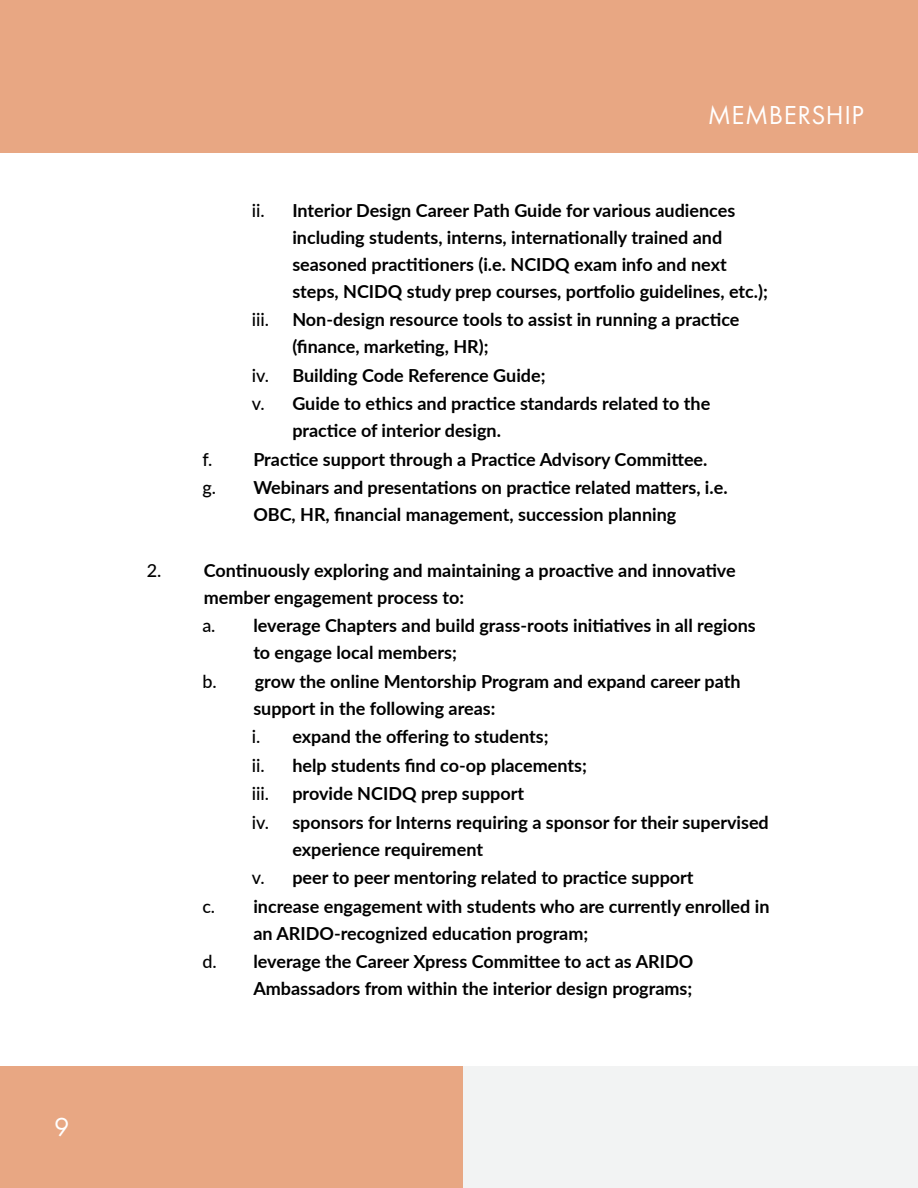
<style>
.page{position:relative;width:918px;height:1188px;background:#fff}
.page>*{position:absolute;margin:0;border:0;box-sizing:border-box;transform-origin:0 0}
.Section_Header_-_Ali{font:27px "Futura PT";letter-spacing:.02em;color:#fff}
.t1{font:700 18px/27px "Lato";color:#000}
.t2{font:500 18px "Lato";color:#000}
.s1{font-weight:500}
</style>
<div class="page">
<div style="left:463px;top:1066px;width:455px;height:122px;background:#f2f3f3"></div>
<div style="left:0;top:0;width:918px;height:153px;background:#e8a783"></div>
<div style="left:0;top:1066px;width:463px;height:122px;background:#e8a783"></div>
<h1 class="Section_Header_-_Ali" style="left:54px;top:1111px;width:17px">9</h1>
<p class="Section_Header_-_Ali" style="left:708px;top:99px;width:158px">MEMBERSHIP</p>
<p class="t1" style="left:292px;top:196px;width:477px;text-indent:-40px"><span class="s1">ii.</span> Interior Design Career Path Guide for various audiences including students, interns, internationally trained and seasoned practitioners (i.e. NCIDQ exam info and next steps, NCIDQ study prep courses, portfolio guidelines, etc.);</p>
<p class="t2" style="left:252px;top:307px;width:19px">iii.</p>
<p class="t1" style="left:292px;top:305px;width:449px">Non-design resource tools to assist in running a practice (finance, marketing, HR);</p>
<p class="t1" style="left:252px;top:361px;width:295px"><span class="s1">iv.</span> Building Code Reference Guide;</p>
<p class="t1" style="left:292px;top:389px;width:420px;text-indent:-40px"><span class="s1">v.</span> Guide to ethics and practice standards related to the practice of interior design.</p>
<p class="t1" style="left:202px;top:445px;width:507px"><span class="s1">f.</span> Practice support through a Practice Advisory Committee.</p>
<p class="t1" style="left:202px;top:473px;width:527px;text-align:center"><span class="s1">g.</span> Webinars and presentations on practice related matters, i.e.<br>OBC, HR, financial management, succession planning</p>
<p class="t1" style="left:204px;top:556px;width:533px;text-indent:-57px"><span class="s1">2.</span> Continuously exploring and maintaining a proactive and innovative member engagement process to:</p>
<p class="t1" style="left:253px;top:611px;width:504px;text-indent:-51px"><span class="s1">a.</span> leverage Chapters and build grass-roots initiatives in all regions to engage local members;</p>
<p class="t1" style="left:253px;top:667px;width:489px;text-indent:-51px"><span class="s1">b.</span> grow the online Mentorship Program and expand career path support in the following areas:</p>
<p class="t1" style="left:252px;top:722px;width:298px"><span class="s1">i.</span> expand the offering to students;</p>
<p class="t1" style="left:252px;top:751px;width:337px"><span class="s1">ii.</span> help students find co-op placements;</p>
<p class="t2" style="left:252px;top:781px;width:19px">iii.</p>
<p class="t1" style="left:292px;top:779px;width:233px">provide NCIDQ prep support</p>
<p class="t1" style="left:292px;top:808px;width:478px;text-indent:-40px"><span class="s1">iv.</span> sponsors for Interns requiring a sponsor for their supervised experience requirement</p>
<p class="t1" style="left:252px;top:863px;width:443px"><span class="s1">v.</span> peer to peer mentoring related to practice support</p>
<p class="t1" style="left:253px;top:892px;width:518px;text-indent:-51px"><span class="s1">c.</span> increase engagement with students who are currently enrolled in an ARIDO-recognized education program;</p>
<p class="t1" style="left:202px;top:947px;width:492px;text-align:right"><span class="s1">d.</span> leverage the Career Xpress Committee to act as ARIDO<br>Ambassadors from within the interior design programs;</p>
</div>
